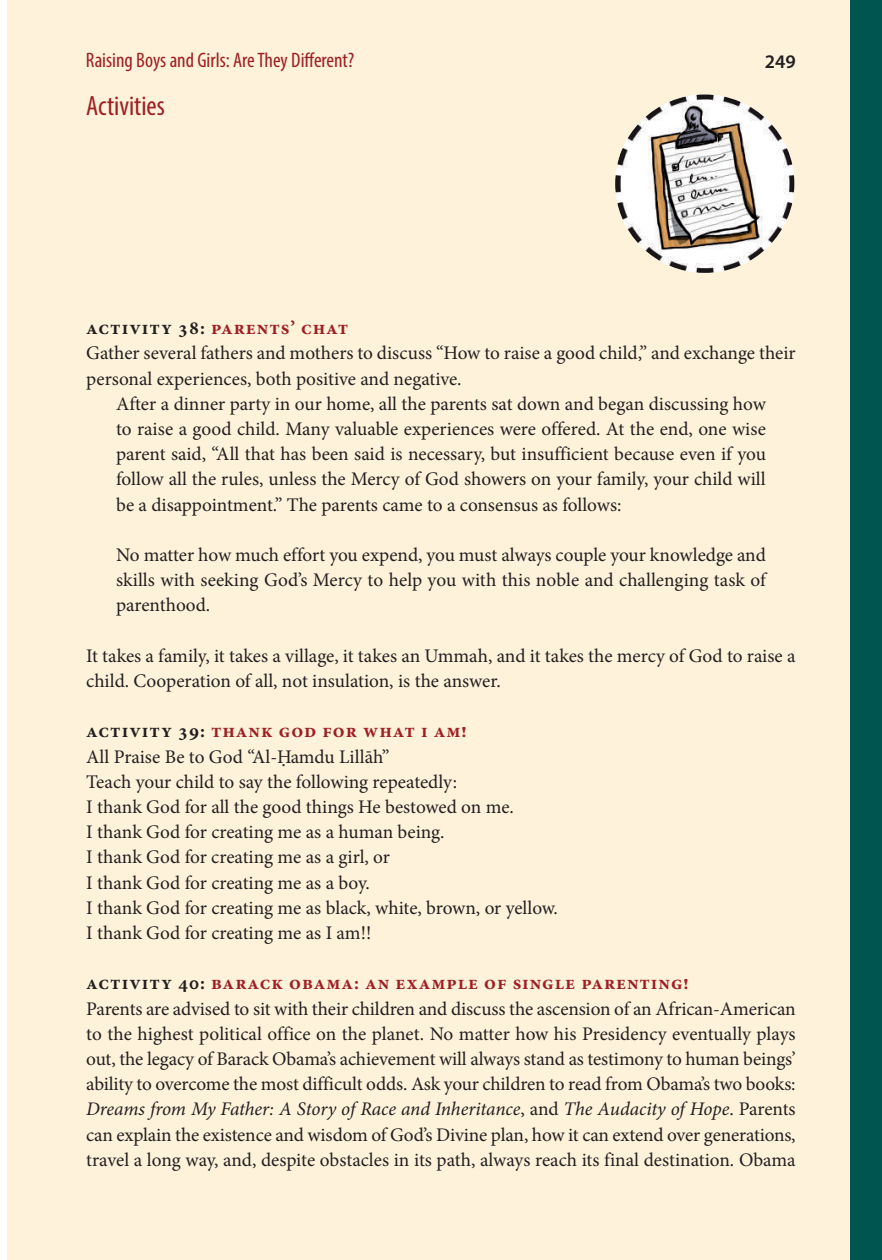
<style>
.page{position:relative;width:882px;height:1260px;background:#fff}
.page>*{position:absolute;margin:0;border:0;box-sizing:border-box;transform-origin:0 0}
.t1{font:condensed 28px "Myriad Pro";color:#9e1f23}
.t2{font:condensed 21px "Myriad Pro";color:#9e1f23}
.t3{font:19.25px/25.2px "Minion Pro";letter-spacing:-.005em;color:#231f20}
.t4{font:700 19.25px "Minion Pro";letter-spacing:.05em;color:#9e1f23}
.t5{font:600 19.25px "Myriad Pro";color:#231f20}
.s1{color:#231f20}
.s2{font-weight:700}
.s3{font-weight:700;color:#9e1f23}
.s4{font-style:italic}
</style>
<div class="page">
<div style="left:7px;top:0;width:843px;height:1260px;background:#fef2da"></div>
<div style="left:850px;top:0;width:32px;height:1260px;background:#005550"></div>
<img style="left:615px;top:95px;width:179px;height:178px;border-radius:50%">
<p class="t2" style="left:86px;top:53px;width:270px">Raising Boys and Girls: Are They Different?</p>
<p class="t5" style="left:765px;top:54px;width:32px">249</p>
<h1 class="t1" style="left:86px;top:96px;width:80px">Activities</h1>
<p class="t4" style="left:86px;top:321px;width:263px"><span class="s1">activity 38:</span> parents’ chat</p>
<p class="t3" style="left:86px;top:342px;width:711px">Gather several fathers and mothers to discuss “How to raise a good child,” and exchange their</p>
<p class="t3" style="left:86px;top:368px;width:377px">personal experiences, both positive and negative.</p>
<p class="t3" style="left:116px;top:393px;width:652px">After a dinner party in our home, all the parents sat down and began discussing how</p>
<p class="t3" style="left:116px;top:418px;width:651px">to raise a good child. Many valuable experiences were offered. At the end, one wise</p>
<p class="t3" style="left:116px;top:443px;width:651px">parent said, “All that has been said is necessary, but insufficient because even if you</p>
<p class="t3" style="left:116px;top:468px;width:651px">follow all the rules, unless the Mercy of God showers on your family, your child will</p>
<p class="t3" style="left:116px;top:494px;width:507px">be a disappointment.” The parents came to a consensus as follows:</p>
<p class="t3" style="left:116px;top:544px;width:653px;text-align:justify">No matter how much effort you expend, you must always couple your knowledge and skills with seeking God’s Mercy to help you with this noble and challenging task of parenthood.</p>
<p class="t3" style="left:86px;top:645px;width:711px">It takes a family, it takes a village, it takes an Ummah, and it takes the mercy of God to raise a child. Cooperation of all, not insulation, is the answer.</p>
<p class="t3" style="left:86px;top:720px;width:473px"><span class="s2">activity 39:</span> <span class="s3">thank god for what i am!<br></span>All Praise Be to God “Al-H. amdu Lillāh”<br>Teach your child to say the following repeatedly:<br>I thank God for all the good things He bestowed on me.<br>I thank God for creating me as a human being.<br>I thank God for creating me as a girl, or<br>I thank God for creating me as a boy.<br>I thank God for creating me as black, white, brown, or yellow.<br>I thank God for creating me as I am!!</p>
<p class="t3" style="left:86px;top:972px;width:711px"><span class="s2">activity 40:</span> <span class="s3">barack obama: an example of single parenting!<br></span>Parents are advised to sit with their children and discuss the ascension of an African-American to the highest political office on the planet. No matter how his Presidency eventually plays out, the legacy of Barack Obama’s achievement will always stand as testimony to human beings’ ability to overcome the most difficult odds. Ask your children to read from Obama’s two books:<br><span class="s4">Dreams from My Father: A Story of Race and Inheritance</span>, and <span class="s4">The Audacity of Hope</span>. Parents can explain the existence and wisdom of God’s Divine plan, how it can extend over generations, travel a long way, and, despite obstacles in its path, always reach its final destination. Obama</p>
</div>
